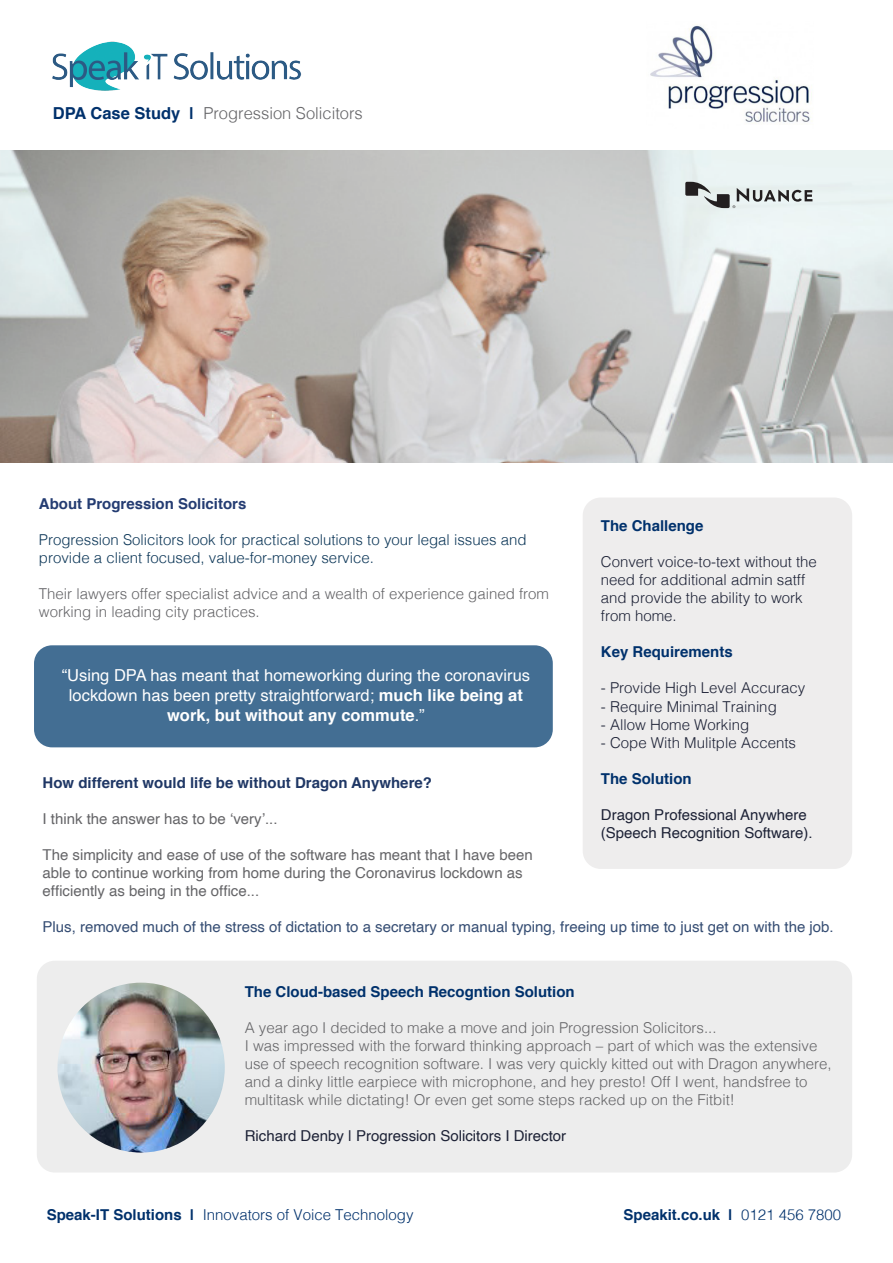
<style>
.page{position:relative;width:893px;height:1263px;background:#fff}
.page>*{position:absolute;margin:0;border:0;box-sizing:border-box;transform-origin:0 0}
.t1{font:16.5px/19.8px "Helvetica";color:#fff;text-align:center}
.t2{font:300 16.5px "Helvetica";color:#656568}
.t3{font:300 15px/18px "Helvetica";color:#656568}
.t4{font:300 15px/18px "Helvetica";color:#1d2236}
.t5{font:15px "Helvetica";color:#656568}
.t6{font:300 15px "Helvetica";color:#0e3859}
.t7{font:700 15px "Helvetica";color:#00316c}
.t8{font:15px "Helvetica";color:#354d73}
.t9{font:15px "Helvetica";color:#1d2236}
.t10{font:300 15px "Helvetica";color:#00316c}
.t11{font:700 15px "Helvetica";color:#1f3765}
.t12{font:700 15px "Helvetica";color:#243c72}
.s1{font-weight:700;color:#00316c}
.s2{font-weight:700}
.s3{font-weight:300}
</style>
<div class="page">
<img style="left:52px;top:41px;width:249px;height:50px">
<div style="left:583px;top:497px;width:269px;height:372px;background:#eeeded;border-radius:18px"></div>
<div style="left:37px;top:961px;width:815px;height:211px;background:#ededed;border-radius:18px"></div>
<img style="left:650px;top:25px;width:162px;height:97px">
<img style="left:0;top:150px;width:893px;height:312px">
<div style="left:34px;top:645px;width:519px;height:102px;background:#436e93;border-radius:18px"></div>
<img style="left:57px;top:983px;width:168px;height:169px">
<svg style="left:685px;top:182px;width:127px;height:26px;background:#b6bbbb"></svg>
<p class="t2" style="left:53px;top:99px;width:311px"><span class="s1">DPA Case Study |</span> Progression Solicitors</p>
<p class="t12" style="left:39px;top:491px;width:209px">About Progression Solicitors</p>
<p class="t6" style="left:39px;top:527px;width:489px">Progression Solicitors look for practical solutions to your legal issues and</p>
<p class="t6" style="left:39px;top:545px;width:337px">provide a client focused, value-for-money service.</p>
<p class="t3" style="left:39px;top:583px;width:512px">Their lawyers offer specialist advice and a wealth of experience gained from working in leading city practices.</p>
<p class="t7" style="left:601px;top:514px;width:104px">The Challenge</p>
<p class="t4" style="left:601px;top:552px;width:217px">Convert voice-to-text without the need for additional admin satff and provide the ability to work from home.</p>
<p class="t7" style="left:601px;top:640px;width:133px">Key Requirements</p>
<p class="t4" style="left:601px;top:678px;width:206px">- Provide High Level Accuracy</p>
<p class="t4" style="left:601px;top:696px;width:177px">- Require Minimal Training</p>
<p class="t4" style="left:601px;top:714px;width:150px">- Allow Home Working</p>
<p class="t4" style="left:601px;top:732px;width:197px">- Cope With Mulitple Accents</p>
<p class="t7" style="left:601px;top:766px;width:92px">The Solution</p>
<p class="t9" style="left:601px;top:803px;width:207px">Dragon Professional Anywhere</p>
<p class="t9" style="left:601px;top:821px;width:213px">(Speech Recognition Software).</p>
<p class="t1" style="left:62px;top:666px;width:470px">“Using DPA has meant that homeworking during the coronavirus lockdown has been pretty straightforward; <span class="s2">much like being at work, but without any commute</span>.”</p>
<p class="t11" style="left:43px;top:771px;width:391px">How different would life be without Dragon Anywhere?</p>
<p class="t5" style="left:43px;top:807px;width:237px">I think the answer has to be ‘very’...</p>
<p class="t5" style="left:43px;top:843px;width:492px">The simplicity and ease of use of the software has meant that I have been</p>
<p class="t5" style="left:43px;top:861px;width:482px">able to continue working from home during the Coronavirus lockdown as</p>
<p class="t5" style="left:43px;top:879px;width:218px">efficiently as being in the office...</p>
<p class="t8" style="left:43px;top:915px;width:793px">Plus, removed much of the stress of dictation to a secretary or manual typing, freeing up time to just get on with the job.</p>
<p class="t7" style="left:245px;top:979px;width:332px">The Cloud-based Speech Recogntion Solution</p>
<p class="t3" style="left:245px;top:1017px;width:473px">A year ago I decided to make a move and join Progression Solicitors...</p>
<p class="t3" style="left:245px;top:1035px;width:574px">I was impressed with the forward thinking approach – part of which was the extensive</p>
<p class="t3" style="left:245px;top:1053px;width:588px">use of speech recognition software. I was very quickly kitted out with Dragon anywhere,</p>
<p class="t3" style="left:245px;top:1071px;width:564px">and a dinky little earpiece with microphone, and hey presto! Off I went, handsfree to</p>
<p class="t3" style="left:245px;top:1089px;width:492px">multitask while dictating! Or even get some steps racked up on the Fitbit!</p>
<p class="t9" style="left:245px;top:1124px;width:323px">Richard Denby | Progression Solicitors I Director</p>
<p class="t10" style="left:47px;top:1202px;width:368px"><span class="s2">Speak-IT Solutions |</span> Innovators of Voice Technology</p>
<p class="t7" style="left:624px;top:1203px;width:219px">Speakit.co.uk | <span class="s3">0121 456 7800</span></p>
</div>
